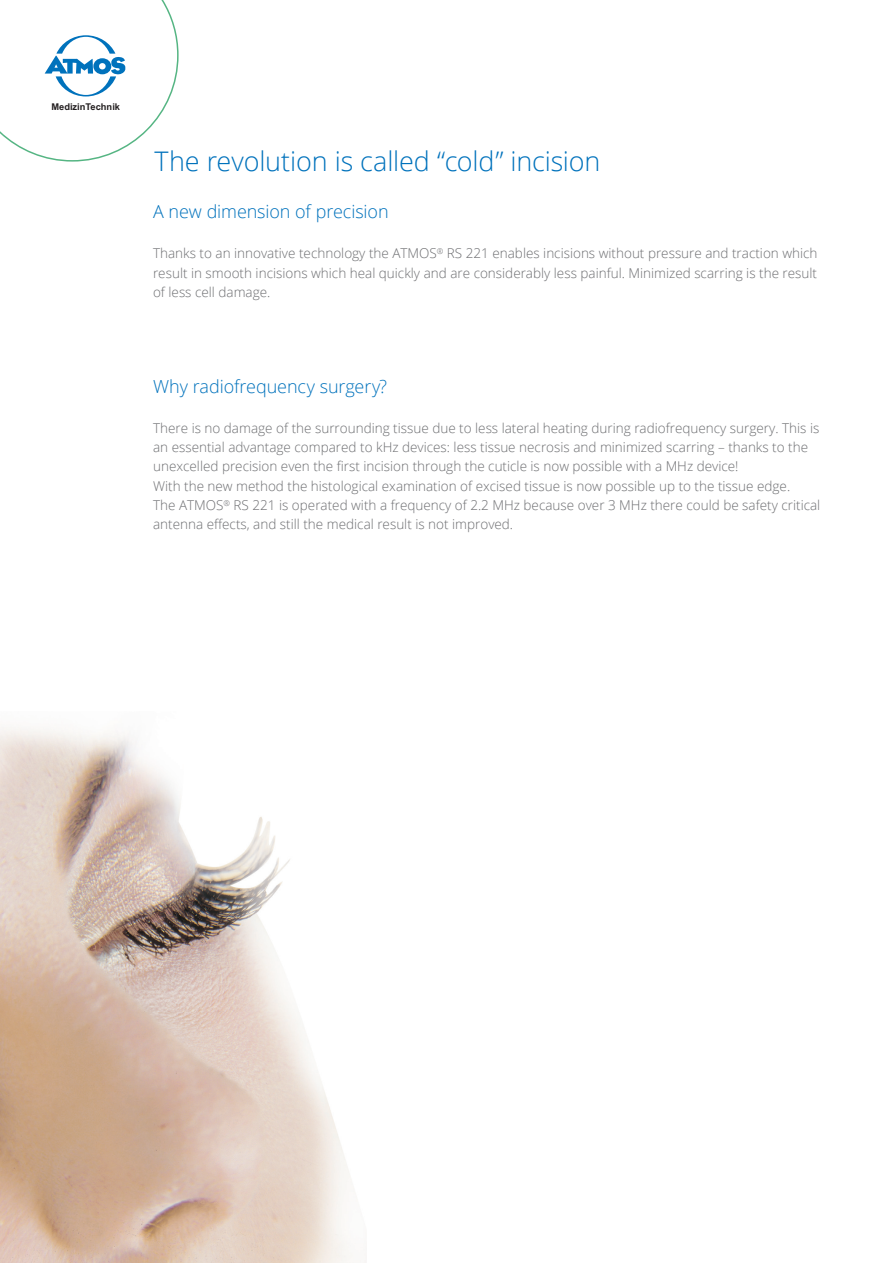
<style>
.page{position:relative;width:893px;height:1263px;background:#fff}
.page>*{position:absolute;margin:0;border:0;box-sizing:border-box;transform-origin:0 0}
.t1{font:300 27px "Open Sans";letter-spacing:-.005em;color:#0072bc}
.t2{font:300 18px "Open Sans";letter-spacing:-.005em;color:#0072bc}
.t3{font:300 13.5px/19.4px "Open Sans";color:#6c6d70;text-align:justify}
.t4{font:700 9.3px "Arial";color:#231f20}
</style>
<div class="page">
<svg style="left:0;top:0;width:179px;height:162px"></svg>
<img style="left:0;top:727px;width:366px;height:536px">
<svg style="left:82px;top:1203px;width:7px;height:9px"></svg>
<p class="t4" style="left:51px;top:100px;width:70px">MedizinTechnik</p>
<h1 class="t1" style="left:155px;top:143px;width:447px">The revolution is called “cold” incision</h1>
<h2 class="t2" style="left:153px;top:199px;width:237px">A new dimension of precision</h2>
<p class="t3" style="left:153px;top:243px;width:666px">Thanks to an innovative technology the ATMOS<sup>®</sup> RS 221 enables incisions without pressure and traction which result in smooth incisions which heal quickly and are considerably less painful. Minimized scarring is the result of less cell damage.</p>
<h2 class="t2" style="left:153px;top:374px;width:235px">Why radiofrequency surgery?</h2>
<p class="t3" style="left:153px;top:418px;width:669px;text-align:left">There is no damage of the surrounding tissue due to less lateral heating during radiofrequency surgery. This is an essential advantage compared to kHz devices: less tissue necrosis and minimized scarring – thanks to the unexcelled precision even the first incision through the cuticle is now possible with a MHz device!<br>With the new method the histological examination of excised tissue is now possible up to the tissue edge.<br>The ATMOS<sup>®</sup> RS 221 is operated with a frequency of 2.2 MHz because over 3 MHz there could be safety critical antenna effects, and still the medical result is not improved.</p>
</div>
